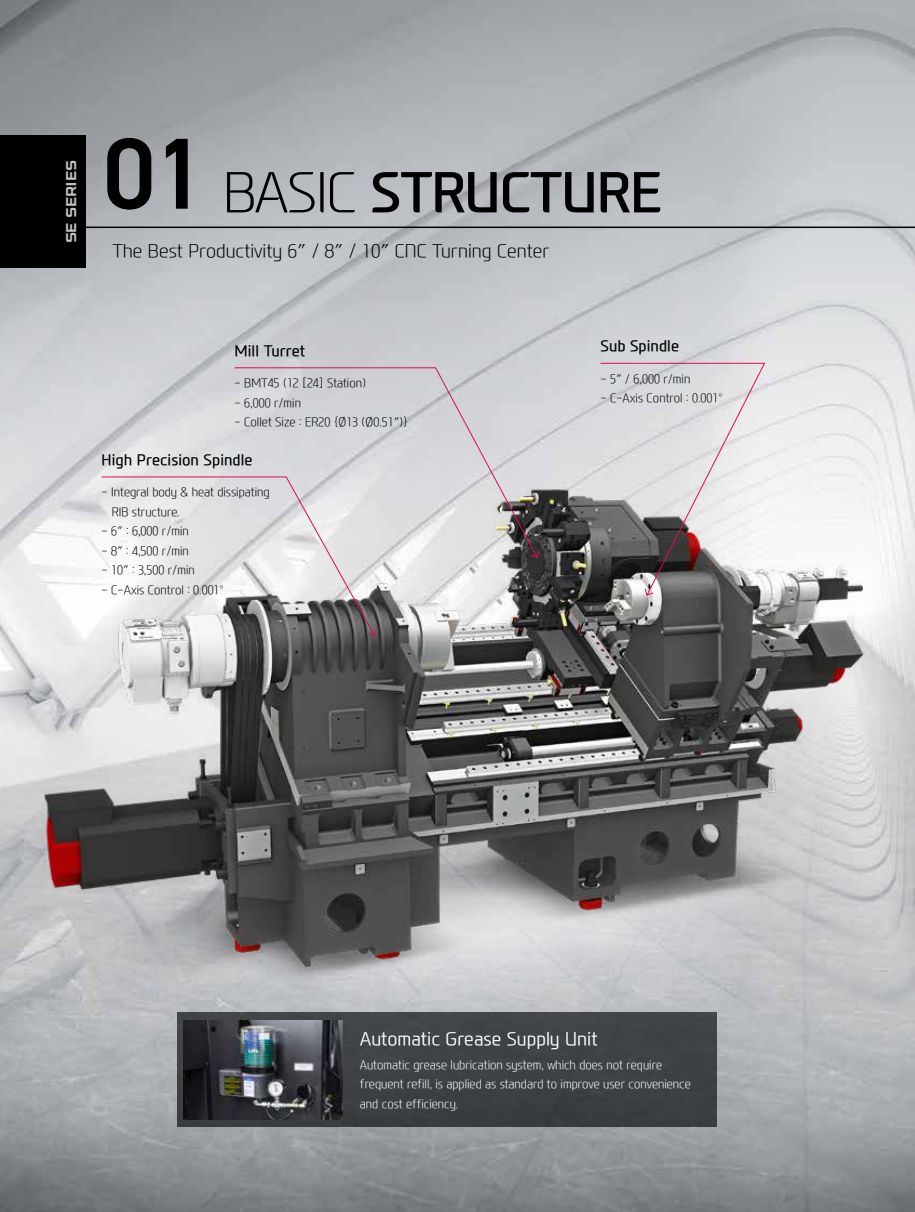
<style>
.page{position:relative;width:915px;height:1212px;background:#fff}
.page>*{position:absolute;margin:0;border:0;box-sizing:border-box;transform-origin:0 0}
.t1{font:600 101.25px "DIN2014";color:#000}
.t2{font:700 54px "Modern H";letter-spacing:-.025em;color:#000}
.t3{font:300 18px "Modern H Eco";color:#000}
.t4{font:300 18px "Modern H";color:#fff}
.t5{font:500 15px "Modern H";color:#000}
.t6{font:13.5px "HD Logo OTF";letter-spacing:-.025em;color:#c0c1c2}
.t7{font:300 12px/19.5px "Modern H Eco";color:#000;scale:.95 1}
.t8{font:300 12px/19.5px "Modern H Eco";color:#fff;scale:.95 1}
.s1{font-family:"Modern H Eco";font-weight:300}
</style>
<div class="page">
<img style="left:0;top:0;width:914px;height:1212px">
<img style="left:75px;top:1004px;width:751px;height:72px">
<img style="left:44px;top:392px;width:858px;height:612px">
<div style="left:177px;top:1012px;width:539px;height:115px;background:#3f4244"></div>
<hr style="left:86px;top:227px;width:828px;height:1px;background:#000">
<div style="left:0;top:135px;width:86px;height:133px;background:#000"></div>
<svg style="left:101px;top:477px;width:275px;height:159px"></svg>
<svg style="left:234px;top:367px;width:303px;height:191px;background:#d4d2d7"></svg>
<svg style="left:530px;top:551px;width:9px;height:7px"></svg>
<svg style="left:600px;top:363px;width:164px;height:233px;background:#c1bec0"></svg>
<img style="left:184px;top:1020px;width:159px;height:100px">
<p class="t6" style="left:64px;top:243px;width:85px;rotate:-90deg">SE Series</p>
<h1 class="t1" style="left:103px;top:107px;width:105px">01</h1>
<h2 class="t2" style="left:223px;top:154px;width:441px"><span class="s1">BASIC</span> STRUCTURE</h2>
<h3 class="t3" style="left:113px;top:239px;width:438px">The Best Productivity 6″ / 8″ / 10″ CNC Turning Center</h3>
<p class="t5" style="left:234px;top:341px;width:72px">Mill Turret</p>
<p class="t5" style="left:600px;top:336px;width:80px">Sub Spindle</p>
<p class="t7" style="left:234px;top:373px;width:140px">- BMT45 (12 [24] Station)</p>
<p class="t7" style="left:234px;top:392px;width:71px">- 6,000 r/min</p>
<p class="t7" style="left:234px;top:412px;width:184px">- Collet Size : ER20 {Ø13 (Ø0.51″)}</p>
<p class="t5" style="left:102px;top:450px;width:152px">High Precision Spindle</p>
<p class="t7" style="left:112px;top:482px;width:167px;text-indent:-10px">- Integral body &amp; heat dissipating<br>RIB structure.</p>
<p class="t7" style="left:102px;top:521px;width:93px">- 6″ : 6,000 r/min</p>
<p class="t7" style="left:102px;top:541px;width:93px">- 8″ : 4,500 r/min</p>
<p class="t7" style="left:102px;top:560px;width:100px">- 10″ : 3,500 r/min</p>
<p class="t7" style="left:102px;top:580px;width:130px">- C-Axis Control : 0.001°</p>
<p class="t7" style="left:600px;top:368px;width:96px">- 5″ / 6,000 r/min</p>
<p class="t7" style="left:600px;top:388px;width:130px">- C-Axis Control : 0.001°</p>
<h3 class="t4" style="left:360px;top:1026px;width:239px">Automatic Grease Supply Unit</h3>
<p class="t8" style="left:360px;top:1054px;width:350px">Automatic grease lubrication system, which does not require frequent refill, is applied as standard to improve user convenience and cost efficiency.</p>
</div>
